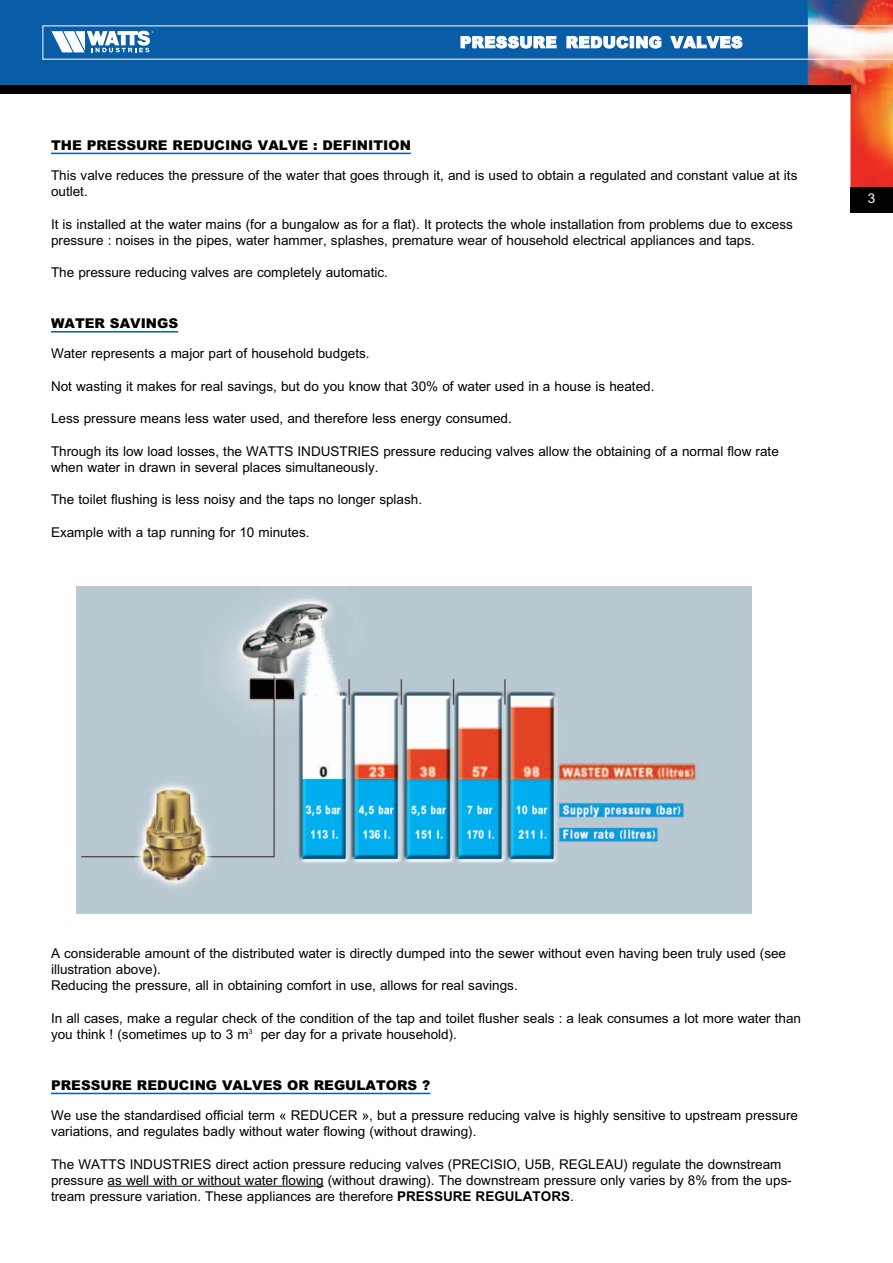
<style>
.page{position:relative;width:893px;height:1263px;background:#fff}
.page>*{position:absolute;margin:0;border:0;box-sizing:border-box;transform-origin:0 0}
.t1{font:900 15.75px "M Arial";letter-spacing:.02em;color:#fff}
.t2{font:13.5px/16.2px "M Arial";color:#000}
.t3{font:900 13.5px "M Arial";color:#000}
.t4{font:13.5px "M Arial";color:#fff}
.s1{font-weight:700}
</style>
<div class="page">
<hr style="left:51px;top:331px;width:127px;height:2px;background:#095ca6">
<hr style="left:51px;top:1093px;width:379px;height:1px;background:#095ca6">
<hr style="left:108px;top:1186px;width:216px;height:1px;background:#000">
<img style="left:77px;top:587px;width:674px;height:326px">
<div style="left:0;top:0;width:893px;height:94px;background:#095ca6"></div>
<div style="left:850px;top:187px;width:43px;height:26px;background:#000"></div>
<svg style="left:43px;top:0;width:850px;height:187px"></svg>
<div style="left:0;top:85px;width:850px;height:9px;background:#000"></div>
<p class="t1" style="left:460px;top:37px;width:284px">PRESSURE REDUCING VALVES</p>
<p class="t3" style="left:51px;top:140px;width:361px">THE PRESSURE REDUCING VALVE : DEFINITION</p>
<p class="t2" style="left:51px;top:168px;width:748px">This valve reduces the pressure of the water that goes through it, and is used to obtain a regulated and constant value at its outlet.</p>
<p class="t2" style="left:51px;top:217px;width:743px">It is installed at the water mains (for a bungalow as for a flat). It protects the whole installation from problems due to excess pressure : noises in the pipes, water hammer, splashes, premature wear of household electrical appliances and taps.</p>
<p class="t2" style="left:51px;top:266px;width:338px">The pressure reducing valves are completely automatic.</p>
<p class="t3" style="left:51px;top:319px;width:129px">WATER SAVINGS</p>
<p class="t2" style="left:51px;top:347px;width:320px">Water represents a major part of household budgets.</p>
<p class="t2" style="left:51px;top:379px;width:605px">Not wasting it makes for real savings, but do you know that 30% of water used in a house is heated.</p>
<p class="t2" style="left:51px;top:412px;width:462px">Less pressure means less water used, and therefore less energy consumed.</p>
<p class="t2" style="left:51px;top:444px;width:729px">Through its low load losses, the WATTS INDUSTRIES pressure reducing valves allow the obtaining of a normal flow rate when water in drawn in several places simultaneously.</p>
<p class="t2" style="left:51px;top:493px;width:373px">The toilet flushing is less noisy and the taps no longer splash.</p>
<p class="t2" style="left:51px;top:525px;width:260px">Example with a tap running for 10 minutes.</p>
<p class="t4" style="left:868px;top:194px;width:9px">3</p>
<p class="t2" style="left:51px;top:946px;width:737px">A considerable amount of the distributed water is directly dumped into the sewer without even having been truly used (see illustration above).<br>Reducing the pressure, all in obtaining comfort in use, allows for real savings.</p>
<p class="t2" style="left:51px;top:1011px;width:752px">In all cases, make a regular check of the condition of the tap and toilet flusher seals : a leak consumes a lot more water than you think ! (sometimes up to 3 m<sup>3</sup> per day for a private household).</p>
<p class="t3" style="left:51px;top:1080px;width:381px">PRESSURE REDUCING VALVES OR REGULATORS ?</p>
<p class="t2" style="left:51px;top:1108px;width:748px">We use the standardised official term « REDUCER », but a pressure reducing valve is highly sensitive to upstream pressure variations, and regulates badly without water flowing (without drawing).</p>
<p class="t2" style="left:51px;top:1157px;width:742px">The WATTS INDUSTRIES direct action pressure reducing valves (PRECISIO, U5B, REGLEAU) regulate the downstream pressure as well with or without water flowing (without drawing). The downstream pressure only varies by 8% from the ups&shy;tream pressure variation. These appliances are therefore <span class="s1">PRESSURE REGULATORS</span>.</p>
</div>
